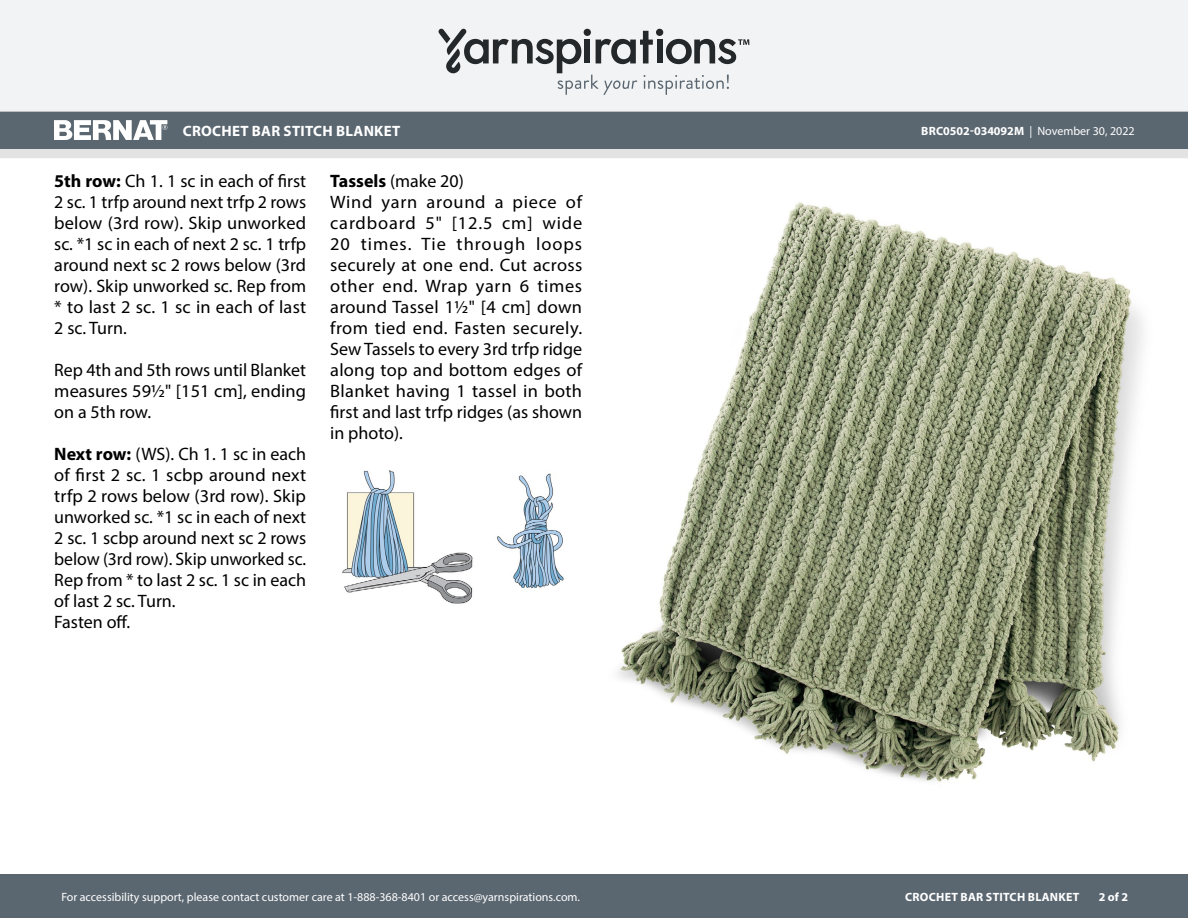
<style>
.page{position:relative;width:1188px;height:918px;background:#fff}
.page>*{position:absolute;margin:0;border:0;box-sizing:border-box;transform-origin:0 0}
.Body_-__Auto_Style_w{font:18px/21px "Myriad Pro";color:#000;text-align:justify}
.t1{font:700 15px "Myriad Pro";letter-spacing:.02em;color:#fff}
.t2{font:12px "Myriad Pro";color:#fff}
.t3{font:700 12px "Myriad Pro";letter-spacing:.02em;color:#fff}
.s1{font-weight:700}
</style>
<div class="page">
<div style="left:0;top:875px;width:1188px;height:43px;background:#5a6670"></div>
<div style="left:0;top:149px;width:1188px;height:9px;background:#e4e3e3"></div>
<div style="left:0;top:111px;width:1188px;height:38px;background:#5a6670"></div>
<div style="left:0;top:0;width:1188px;height:112px;background:#f2f3f4"></div>
<svg style="left:438px;top:29px;width:311px;height:66px"></svg>
<svg style="left:54px;top:120px;width:113px;height:20px"></svg>
<img style="left:342px;top:470px;width:222px;height:134px">
<img style="left:617px;top:202px;width:526px;height:580px">
<p class="t1" style="left:183px;top:121px;width:219px">CROCHET BAR STITCH BLANKET</p>
<p class="t2" style="left:921px;top:124px;width:215px"><span class="s1">BRC0502-034092M</span> | November 30, 2022</p>
<p class="Body_-__Auto_Style_w" style="left:54px;top:170px;width:253px"><span class="s1">5th row:</span> Ch 1. 1 sc in each of first 2 sc. 1 trfp around next trfp 2 rows below (3rd row). Skip unworked sc. *1 sc in each of next 2 sc. 1 trfp around next sc 2 rows below (3rd row). Skip unworked sc. Rep from * to last 2 sc. 1 sc in each of last 2 sc. Turn.</p>
<p class="Body_-__Auto_Style_w" style="left:54px;top:359px;width:253px">Rep 4th and 5th rows until Blanket measures 59½" [151 cm], ending on a 5th row.</p>
<p class="Body_-__Auto_Style_w" style="left:54px;top:443px;width:253px"><span class="s1">Next row:</span> (WS). Ch 1. 1 sc in each of first 2 sc. 1 scbp around next trfp 2 rows below (3rd row). Skip unworked sc. *1 sc in each of next 2 sc. 1 scbp around next sc 2 rows below (3rd row). Skip unworked sc.<br>Rep from * to last 2 sc. 1 sc in each of last 2 sc. Turn.</p>
<p class="Body_-__Auto_Style_w" style="left:54px;top:611px;width:77px">Fasten off.</p>
<p class="Body_-__Auto_Style_w" style="left:330px;top:170px;width:135px"><span class="s1">Tassels</span> (make 20)</p>
<p class="Body_-__Auto_Style_w" style="left:330px;top:191px;width:254px">Wind yarn around a piece of cardboard 5" [12.5 cm] wide 20 times. Tie through loops securely at one end. Cut across other end. Wrap yarn 6 times around Tassel 1½" [4 cm] down from tied end. Fasten securely.<br>Sew Tassels to every 3rd trfp ridge along top and bottom edges of Blanket having 1 tassel in both first and last trfp ridges (as shown in photo).</p>
<p class="t2" style="left:61px;top:889px;width:520px">For accessibility support, please contact customer care at 1-888-368-8401 or access@yarnspirations.com.</p>
<p class="t3" style="left:905px;top:889px;width:176px">CROCHET BAR STITCH BLANKET</p>
<p class="t3" style="left:1099px;top:889px;width:31px">2 of 2</p>
</div>
